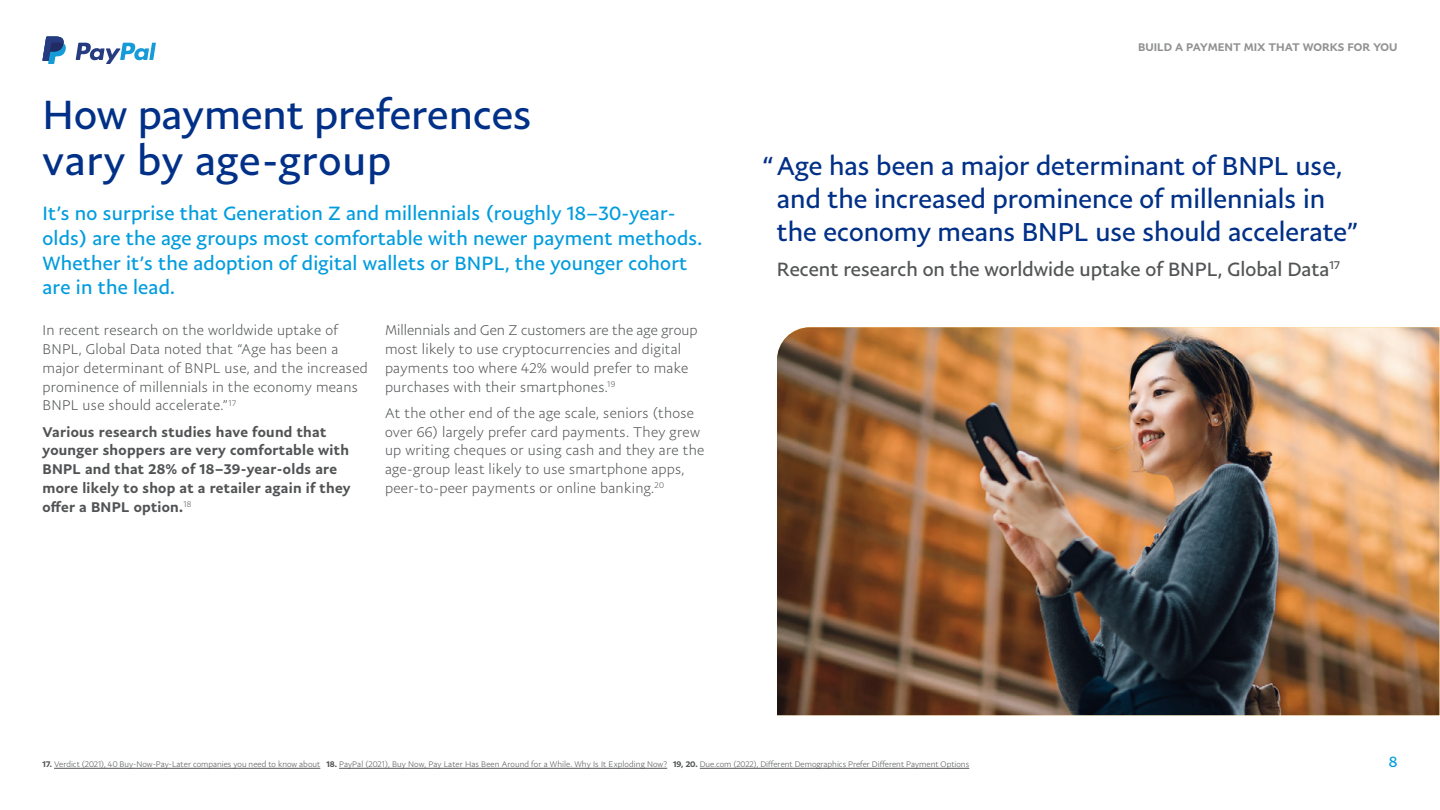
<style>
.page{position:relative;width:1440px;height:810px;background:#fff}
.page>*{position:absolute;margin:0;border:0;box-sizing:border-box;transform-origin:0 0}
.t1{font:41.25px/46.5px "Pay Pal Sans Big";color:#003087}
.t2{font:26.25px/33px "Pay Pal Sans Big";color:#003087}
.t3{font:19.5px/24.8px "Pay Pal Sans Big";letter-spacing:.01em;color:#009cde}
.t4{font:19.5px "Pay Pal Sans Big";color:#515354}
.t5{font:15px "Pay Pal Sans Big";color:#009cde}
.t6{font:300 14.25px/18.8px "Pay Pal Sans Big";letter-spacing:.02em;color:#515354}
.t7{font:500 14.25px/18.8px "Pay Pal Sans Big";letter-spacing:.02em;color:#515354}
.t8{font:500 11.25px "Pay Pal Sans Big";color:#909191}
.t9{font:300 8.25px "Pay Pal Sans Big";color:#515354}
.s1{font-weight:500}
</style>
<div class="page">
<svg style="left:76px;top:43px;width:80px;height:21px"></svg>
<svg style="left:43px;top:37px;width:23px;height:27px"></svg>
<img style="left:777px;top:327px;width:662px;height:388px">
<hr style="left:54px;top:768px;width:266px;height:1px;background:#515354">
<hr style="left:339px;top:768px;width:328px;height:1px;background:#515354">
<hr style="left:700px;top:768px;width:269px;height:1px;background:#515354">
<h1 class="t1" style="left:43px;top:90px;width:491px">How payment preferences vary by age-group</h1>
<h3 class="t3" style="left:43px;top:201px;width:661px">It’s no surprise that Generation Z and millennials (roughly 18–30-year&shy;olds) are the age groups most comfortable with newer payment methods.<br>Whether it’s the adoption of digital wallets or BNPL, the younger cohort are in the lead.</h3>
<p class="t6" style="left:43px;top:321px;width:327px">In recent research on the worldwide uptake of BNPL, Global Data noted that “Age has been a major determinant of BNPL use, and the increased prominence of millennials in the economy means BNPL use should accelerate.”<sup>17</sup></p>
<p class="t7" style="left:43px;top:422px;width:310px">Various research studies have found that younger shoppers are very comfortable with BNPL and that 28% of 18–39-year-olds are more likely to shop at a retailer again if they offer a BNPL option.<sup>18</sup></p>
<p class="t6" style="left:385px;top:321px;width:314px">Millennials and Gen Z customers are the age group most likely to use cryptocurrencies and digital payments too where 42% would prefer to make purchases with their smartphones.<sup>19</sup></p>
<p class="t6" style="left:385px;top:403px;width:321px">At the other end of the age scale, seniors (those over 66) largely prefer card payments. They grew up writing cheques or using cash and they are the age-group least likely to use smartphone apps, peer-to-peer payments or online banking.<sup>20</sup></p>
<p class="t8" style="left:1138px;top:40px;width:261px">BUILD A PAYMENT MIX THAT WORKS FOR YOU</p>
<h2 class="t2" style="left:777px;top:149px;width:583px;text-indent:-15px">“Age has been a major determinant of BNPL use, and the increased prominence of millennials in the economy means BNPL use should accelerate”</h2>
<h3 class="t4" style="left:777px;top:257px;width:564px">Recent research on the worldwide uptake of BNPL, Global Data<sup>17</sup></h3>
<p class="t9" style="left:43px;top:760px;width:928px"><span class="s1">17.</span> Verdict (2021), 40 Buy-Now-Pay-Later companies you need to know about <span class="s1">18.</span> PayPal (2021), Buy Now, Pay Later Has Been Around for a While. Why Is It Exploding Now? <span class="s1">19, 20.</span> Due.com (2022), Different Demographics Prefer Different Payment Options</p>
<p class="t5" style="left:1389px;top:753px;width:10px">8</p>
</div>
